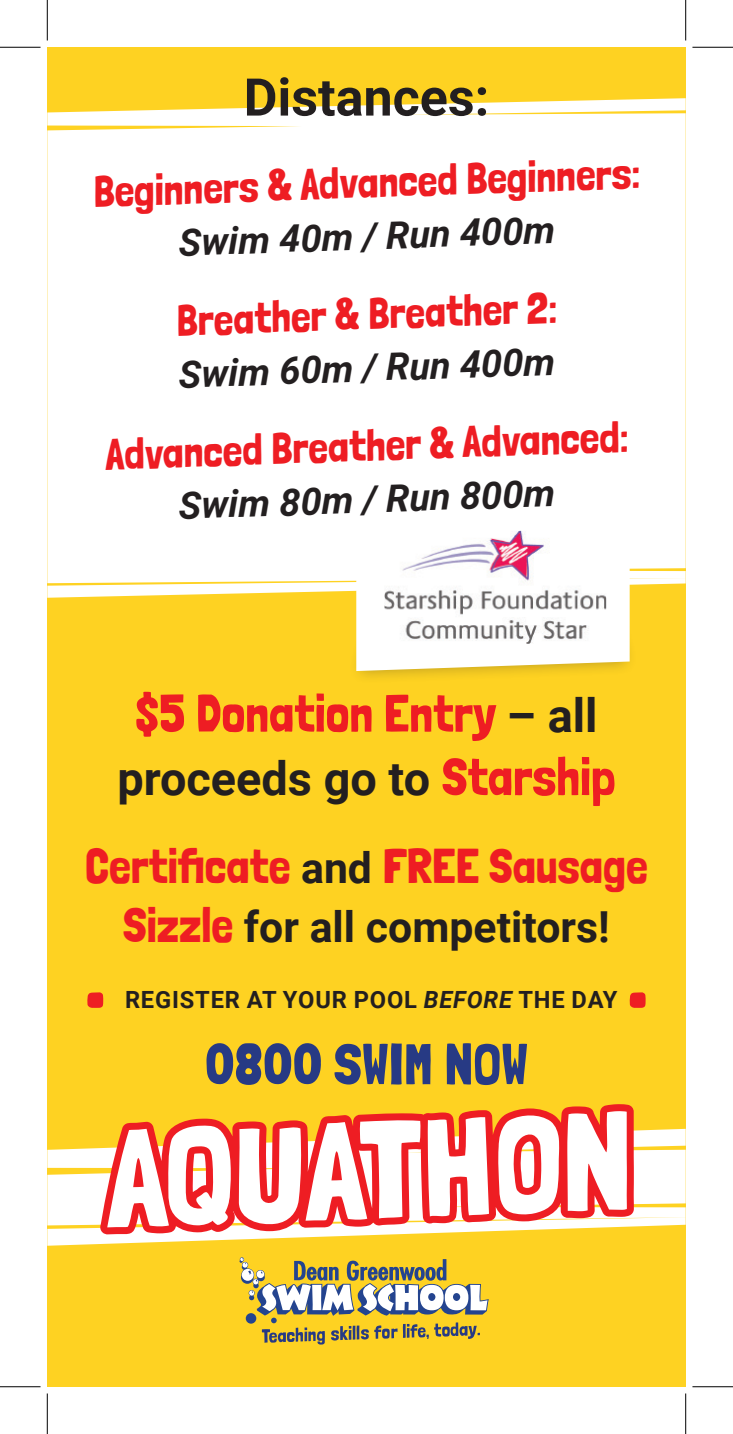
<style>
.page{position:relative;width:733px;height:1434px;background:#fff}
.page>*{position:absolute;margin:0;border:0;box-sizing:border-box;transform-origin:0 0}
.t1{font:57.82px "Londrina Solid";color:#273a84}
.t2{font:52.88px "Londrina Solid";color:#ee1d23}
.t3{font:700 51.98px "Roboto";color:#231f20}
.t4{font:48.82px "Londrina Solid";color:#ee1d23}
.t5{font:700 46.8px "Roboto";color:#231f20}
.t6{font:43.88px "Londrina Solid";color:#ee1d23}
.t7{font:700 42.75px "Roboto";color:#231f20}
.t8{font:italic 700 37.57px "Roboto";color:#231f20}
.t9{font:700 23.62px "Roboto";letter-spacing:.035em;color:#231f20}
.s1{font-family:"Roboto";font-weight:700;font-size:46.8px;color:#231f20}
.s2{font-family:"Londrina Solid";font-weight:400;font-size:52.88px;color:#ee1d23}
.s3{font-family:"Roboto";font-weight:700;font-size:42.75px;color:#231f20}
.s4{font-family:"Londrina Solid";font-weight:400;font-size:48.82px;color:#ee1d23}
.s5{font-style:italic}
</style>
<div class="page">
<div style="left:47px;top:47px;width:638px;height:1340px;background:#fed222"></div>
<svg style="left:47px;top:1126px;width:638px;height:120px;fill:#fff"></svg>
<svg style="left:239px;top:1257px;width:249px;height:88px"></svg>
<div style="left:47px;top:98px;width:638px;height:503px;background:#fff"></div>
<svg style="left:87px;top:992px;width:16px;height:16px"></svg>
<svg style="left:629px;top:992px;width:16px;height:16px"></svg>
<div style="left:348px;top:611px;width:289px;height:74px;background:#231f20;opacity:.31"></div>
<svg style="left:356px;top:523px;width:273px;height:148px;background:#fcf9eb"></svg>
<img style="left:384px;top:531px;width:222px;height:113px">
<svg style="left:100px;top:1104px;width:533px;height:130px"></svg>
<svg style="left:107px;top:1111px;width:519px;height:116px;background:#f9b2a7"></svg>
<hr style="left:0;top:47px;width:40px;height:1px;background:#000">
<hr style="left:692px;top:47px;width:40px;height:1px;background:#000">
<hr style="left:0;top:1386px;width:40px;height:1px;background:#000">
<hr style="left:692px;top:1386px;width:40px;height:1px;background:#000">
<hr style="left:47px;top:0;width:1px;height:41px;background:#000">
<hr style="left:47px;top:1393px;width:1px;height:41px;background:#000">
<hr style="left:685px;top:0;width:1px;height:41px;background:#000">
<hr style="left:685px;top:1393px;width:1px;height:41px;background:#000">
<p class="t3" style="left:243px;top:61px;width:247px">Distances:</p>
<p class="t6" style="left:92px;top:166px;width:548px;rotate:-2deg">Beginners &amp; Advanced Beginners:</p>
<p class="t8" style="left:177px;top:216px;width:378px;rotate:-2deg">Swim 40m / Run 400m</p>
<p class="t6" style="left:175px;top:295px;width:382px;rotate:-2deg">Breather &amp; Breather 2:</p>
<p class="t8" style="left:177px;top:348px;width:378px;rotate:-2deg">Swim 60m / Run 400m</p>
<p class="t6" style="left:104px;top:429px;width:525px;rotate:-2deg">Advanced Breather &amp; Advanced:</p>
<p class="t8" style="left:177px;top:480px;width:378px;rotate:-2deg">Swim 80m / Run 800m</p>
<p class="t2" style="left:135px;top:682px;width:463px">$5 Donation Entry <span class="s1">– all</span></p>
<p class="t5" style="left:117px;top:746px;width:499px">proceeds go to <span class="s2">Starship</span></p>
<p class="t4" style="left:85px;top:837px;width:563px">Certificate <span class="s3">and</span> FREE Sausage</p>
<p class="t7" style="left:123px;top:896px;width:488px"><span class="s4">Sizzle</span> for all competitors!</p>
<p class="t9" style="left:125px;top:983px;width:494px">REGISTER AT YOUR POOL <span class="s5">BEFORE</span> THE DAY</p>
<p class="t1" style="left:205px;top:1030px;width:325px">0800 SWIM NOW</p>
</div>
